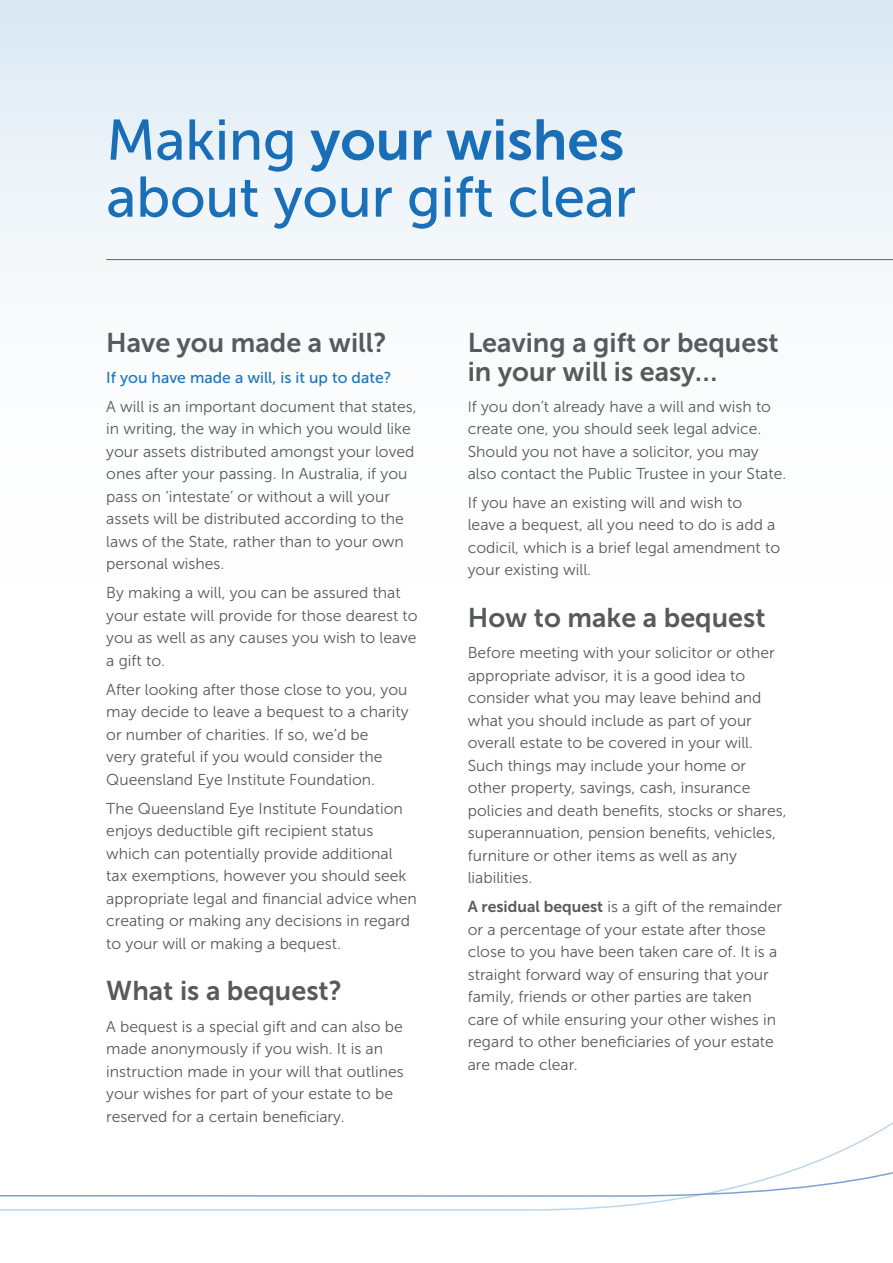
<style>
.page{position:relative;width:893px;height:1263px;background:#fff}
.page>*{position:absolute;margin:0;border:0;box-sizing:border-box;transform-origin:0 0}
.t1{font:57px "Museo Sans 500";letter-spacing:-.005em;color:#1c75bc}
.t2{font:57px "Museo Sans 700";letter-spacing:-.005em;color:#1c75bc}
.t3{font:27px/28.5px "Museo Sans 700";color:#58595b}
.t4{font:15.75px/22.5px "Museo Sans 300";color:#58595b}
.t5{font:15.75px "Museo Sans 500";color:#1c75bc}
.s1{font-family:"Museo Sans 500"}
.s2{font-size:15px}
.s3{font-family:"Museo Sans 700"}
</style>
<div class="page">
<div style="left:0;top:0;width:893px;height:631px;background:linear-gradient(to bottom,#e1ecf5,#fff)"></div>
<svg style="left:0;top:1197px;width:692px;height:14px"></svg>
<svg style="left:0;top:1122px;width:893px;height:75px"></svg>
<hr style="left:106px;top:259px;width:787px;height:1px;background:#1c75bc">
<h1 class="t2" style="left:106px;top:108px;width:519px"><span class="s1">Making</span> your wishes</h1>
<h1 class="t1" style="left:106px;top:166px;width:531px">about your gift clear</h1>
<h2 class="t3" style="left:106px;top:328px;width:282px">Have you made a will?</h2>
<p class="t5" style="left:106px;top:369px;width:287px">If you have made a will, is it up to date?</p>
<p class="t4" style="left:106px;top:395px;width:312px">A will is an important document that states, in writing, the way in which you would like your assets distributed amongst your loved ones after your passing. In Australia, if you pass on ‘intestate’ or without a will your assets will be distributed according to the laws of the State, rather than to your own personal wishes.</p>
<p class="t4" style="left:106px;top:582px;width:313px">By making a will, you can be assured that your estate will provide for those dearest to you as well as any causes you wish to leave a gift to.</p>
<p class="t4" style="left:106px;top:678px;width:304px">After looking after those close to you, you may decide to leave a bequest to a charity or number of charities. If so, we’d be<br>very grateful if you would consider the Queensland Eye Institute Foundation.</p>
<p class="t4" style="left:106px;top:797px;width:312px">The Queensland Eye Institute Foundation enjoys deductible gift recipient status which can potentially provide additional tax exemptions, however you should seek appropriate legal and financial advice when creating or making any decisions in regard to your will or making a bequest.</p>
<h2 class="t3" style="left:106px;top:977px;width:237px">What is a bequest?</h2>
<p class="t4" style="left:106px;top:1015px;width:299px">A bequest is a special gift and can also be made anonymously if you wish. It is an instruction made in your will that outlines your wishes for part of your estate to be reserved for a certain beneficiary.</p>
<h2 class="t3" style="left:468px;top:328px;width:312px">Leaving a gift or bequest in your will is easy…</h2>
<p class="t4" style="left:468px;top:395px;width:320px"><span class="s2">I</span>f you don’t already have a will and wish to create one, you should seek legal advice.<br>Should you not have a solicitor, you may also contact the Public Trustee in your State.</p>
<p class="t4" style="left:468px;top:491px;width:314px">If you have an existing will and wish to leave a bequest, all you need to do is add a codicil, which is a brief legal amendment to your existing will.</p>
<h2 class="t3" style="left:468px;top:604px;width:299px">How to make a bequest</h2>
<p class="t4" style="left:468px;top:642px;width:320px">Before meeting with your solicitor or other appropriate advisor, it is a good idea to consider what you may leave behind and what you should include as part of your overall estate to be covered in your will.<br>Such things may include your home or other property, savings, cash, insurance policies and death benefits, stocks or shares, superannuation, pension benefits, vehicles, furniture or other items as well as any liabilities.</p>
<p class="t4" style="left:468px;top:896px;width:316px"><span class="s3">A residual bequest</span> is a gift of the remainder or a percentage of your estate after those close to you have been taken care of. It is a straight forward way of ensuring that your family, friends or other parties are taken care of while ensuring your other wishes in regard to other beneficiaries of your estate are made clear.</p>
</div>
